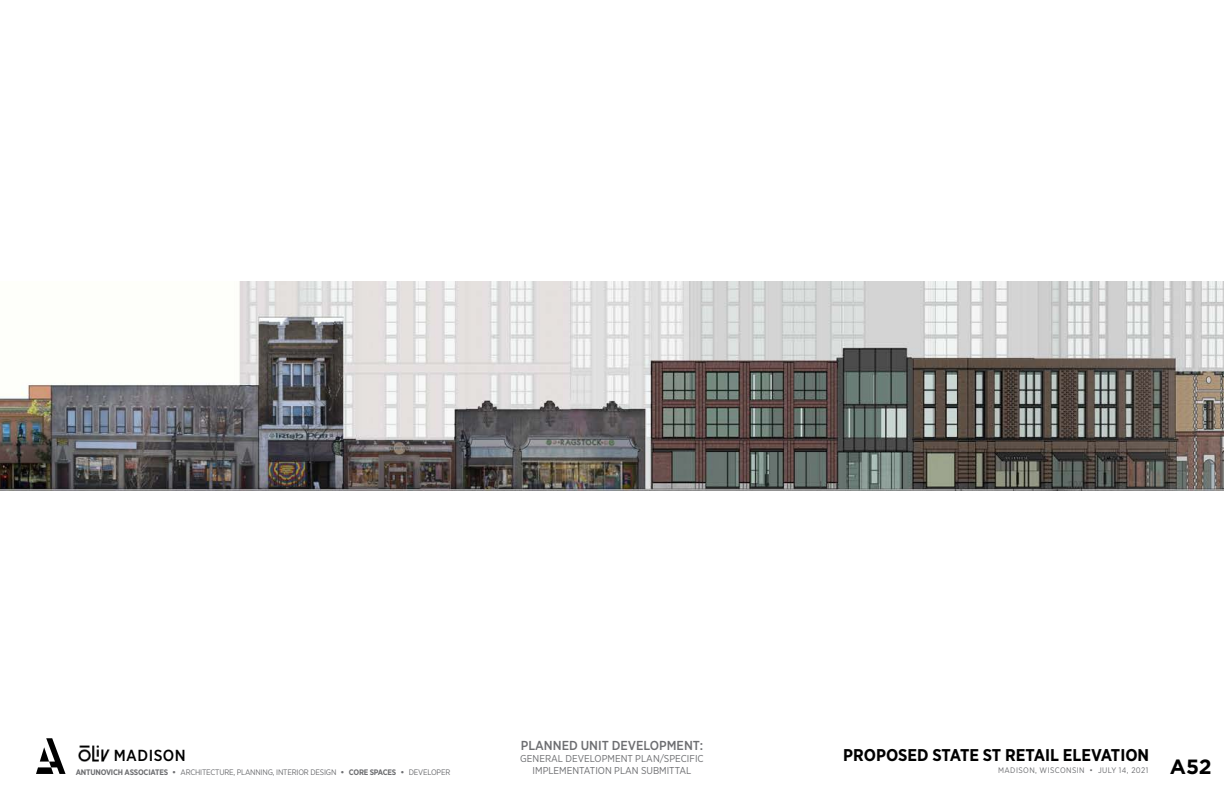
<style>
.page{position:relative;width:1224px;height:792px;background:#fff}
.page>*{position:absolute;margin:0;border:0;box-sizing:border-box;transform-origin:0 0}
.t1{font:700 20.6px "Gotham";color:#000}
.t2{font:700 17px "Gotham Narrow";color:#000}
.t3{font:500 16px "Gotham Narrow";letter-spacing:.03em;color:#000}
.t4{font:500 13px "Gotham Narrow";color:#6d6e71}
.t5{font:10px/12px "Gotham Narrow";color:#6d6e71;text-align:center}
.t6{font:8px "Gotham Narrow";letter-spacing:-.025em;color:#6d6e71}
.t7{font:8px "Gotham Narrow";letter-spacing:.05em;color:#6d6e71}
.s1{font-weight:700}
.s2{font-family:"Gotham";font-weight:700}
</style>
<div class="page">
<svg style="left:36px;top:738px;width:30px;height:36px"></svg>
<img style="left:79px;top:745px;width:30px;height:17px">
<img style="left:0;top:281px;width:1224px;height:210px">
<h3 class="t4" style="left:521px;top:737px;width:184px">PLANNED UNIT DEVELOPMENT:</h3>
<p class="t5" style="left:520px;top:752px;width:185px">GENERAL DEVELOPMENT PLAN/SPECIFIC<br>IMPLEMENTATION PLAN SUBMITTAL</p>
<h2 class="t2" style="left:843px;top:744px;width:308px">PROPOSED STATE ST RETAIL ELEVATION</h2>
<h3 class="t3" style="left:114px;top:745px;width:74px">MADISON</h3>
<p class="t6" style="left:76px;top:767px;width:376px"><span class="s1">ANTUNOVICH ASSOCIATES</span> <span class="s2">•</span> ARCHITECTURE, PLANNING, INTERIOR DESIGN <span class="s2">•</span> <span class="s1">CORE SPACES</span> <span class="s2">•</span> DEVELOPER</p>
<p class="t7" style="left:998px;top:766px;width:152px">MADISON, WISCONSIN • JULY 14, 2021</p>
<h1 class="t1" style="left:1170px;top:753px;width:43px">A52</h1>
</div>
